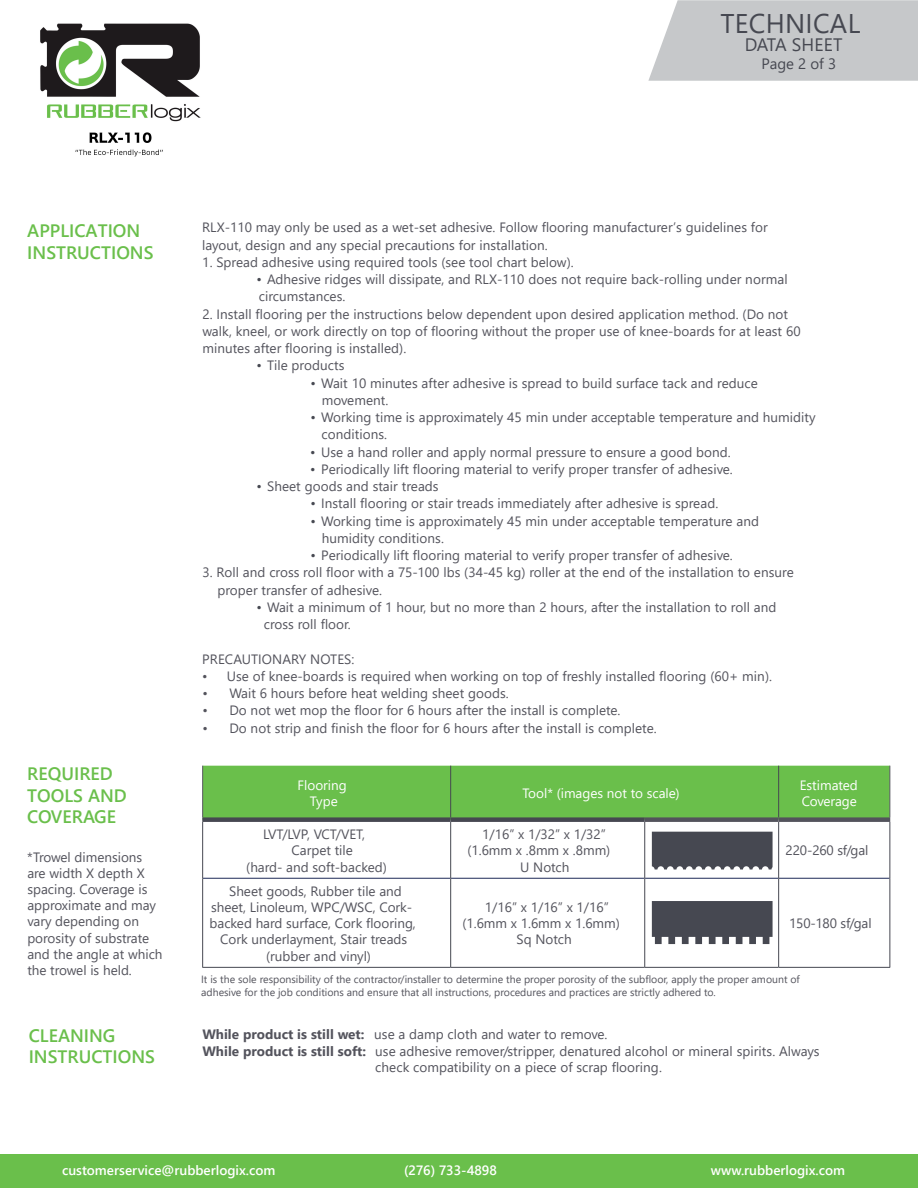
<style>
.page{position:relative;width:918px;height:1188px;background:#fff}
.page>*{position:absolute;margin:0;border:0;box-sizing:border-box;transform-origin:0 0}
.t1{font:27px "Segoe UI";letter-spacing:.01em;color:#464851}
.t2{font:600 18px/21.6px "Segoe UI";color:#6abf4b}
.t3{font:18px "Segoe UI";letter-spacing:.005em;color:#464851}
.t4{font:15px "Segoe UI";color:#464851}
.t5{font:13.5px/17.2px "Segoe UI";letter-spacing:.005em;color:#53535c}
.t6{font:600 13.5px "Segoe UI";color:#fff}
.t7{font:13.5px/16.2px "Segoe UI";color:#fff;text-align:center}
.t8{font:10.5px/12.6px "Segoe UI";color:#53535c}
.s1{color:#464851}
.s2{font-weight:700}
</style>
<div class="page">
<div style="left:203px;top:766px;width:686px;height:51px;background:#6abf4b"></div>
<hr style="left:203px;top:878px;width:247px;height:1px;background:#1d2957">
<hr style="left:451px;top:878px;width:193px;height:1px;background:#1d2957">
<hr style="left:645px;top:878px;width:133px;height:1px;background:#1d2957">
<hr style="left:779px;top:878px;width:110px;height:1px;background:#1d2957">
<hr style="left:202px;top:822px;width:1px;height:56px;background:#464851">
<hr style="left:450px;top:822px;width:1px;height:56px;background:#464851">
<hr style="left:644px;top:822px;width:1px;height:56px;background:#464851">
<hr style="left:778px;top:822px;width:1px;height:56px;background:#464851">
<hr style="left:889px;top:822px;width:1px;height:56px;background:#464851">
<hr style="left:202px;top:878px;width:1px;height:89px;background:#464851">
<hr style="left:450px;top:878px;width:1px;height:89px;background:#464851">
<hr style="left:644px;top:878px;width:1px;height:89px;background:#464851">
<hr style="left:778px;top:878px;width:1px;height:89px;background:#464851">
<hr style="left:889px;top:878px;width:1px;height:89px;background:#464851">
<hr style="left:202px;top:967px;width:249px;height:1px;background:#464851">
<hr style="left:451px;top:967px;width:194px;height:1px;background:#464851">
<hr style="left:645px;top:967px;width:134px;height:1px;background:#464851">
<hr style="left:779px;top:967px;width:111px;height:1px;background:#464851">
<hr style="left:450px;top:766px;width:1px;height:51px;background:#464851">
<hr style="left:778px;top:766px;width:1px;height:51px;background:#464851">
<hr style="left:202px;top:766px;width:1px;height:51px;background:#5a5962">
<hr style="left:889px;top:766px;width:1px;height:51px;background:#5a5962">
<div style="left:202px;top:817px;width:249px;height:5px;background:#464851"></div>
<div style="left:451px;top:817px;width:194px;height:5px;background:#464851"></div>
<div style="left:645px;top:817px;width:134px;height:5px;background:#53535c"></div>
<div style="left:779px;top:817px;width:111px;height:5px;background:#53535c"></div>
<div style="left:652px;top:832px;width:121px;height:37px;background:#464851"></div>
<svg style="left:652px;top:901px;width:121px;height:43px;background:#55575f"></svg>
<svg style="left:648px;top:0;width:270px;height:81px;background:#c9cbcd"></svg>
<div style="left:0;top:1155px;width:918px;height:33px;background:#6abf4b"></div>
<img style="left:40px;top:23px;width:161px;height:134px">
<h1 class="t1" style="left:720px;top:-2px;width:141px">TECHNICAL</h1>
<h2 class="t3" style="left:745px;top:28px;width:99px">DATA SHEET</h2>
<p class="t4" style="left:762px;top:50px;width:76px">Page 2 of 3</p>
<h2 class="t2" style="left:27px;top:219px;width:128px">APPLICATION<br>INSTRUCTIONS</h2>
<h2 class="t2" style="left:27px;top:761px;width:101px">REQUIRED<br>TOOLS AND<br>COVERAGE</h2>
<p class="t5" style="left:27px;top:847px;width:137px;line-height:16.2px">*Trowel dimensions are width X depth X spacing. Coverage is approximate and may vary depending on porosity of substrate and the angle at which the trowel is held.</p>
<h2 class="t2" style="left:29px;top:1023px;width:128px">CLEANING<br>INSTRUCTIONS</h2>
<p class="t5" style="left:202px;top:218px;width:567px">RLX-110 may only be used as a wet-set adhesive. Follow flooring manufacturer’s guidelines for layout, design and any special precautions for installation.</p>
<p class="t5" style="left:202px;top:252px;width:373px">1. Spread adhesive using required tools (see tool chart below).</p>
<p class="t5" style="left:256px;top:270px;width:533px"><span class="s1">•</span> Adhesive ridges will dissipate, and RLX-110 does not require back-rolling under normal circumstances.</p>
<p class="t5" style="left:202px;top:304px;width:600px">2. Install flooring per the instructions below dependent upon desired application method. (Do not walk, kneel, or work directly on top of flooring without the proper use of knee-boards for at least 60 minutes after flooring is installed).</p>
<p class="t5" style="left:256px;top:356px;width:89px"><span class="s1">•</span> Tile products</p>
<p class="t5" style="left:322px;top:373px;width:438px;text-indent:-11px"><span class="s1">•</span> Wait 10 minutes after adhesive is spread to build surface tack and reduce movement.</p>
<p class="t5" style="left:322px;top:408px;width:496px;text-indent:-11px"><span class="s1">•</span> Working time is approximately 45 min under acceptable temperature and humidity conditions.</p>
<p class="t5" style="left:310px;top:442px;width:422px"><span class="s1">•</span> Use a hand roller and apply normal pressure to ensure a good bond.</p>
<p class="t5" style="left:310px;top:459px;width:424px"><span class="s1">•</span> Periodically lift flooring material to verify proper transfer of adhesive.</p>
<p class="t5" style="left:256px;top:477px;width:184px"><span class="s1">•</span> Sheet goods and stair treads</p>
<p class="t5" style="left:310px;top:494px;width:409px"><span class="s1">•</span> Install flooring or stair treads immediately after adhesive is spread.</p>
<p class="t5" style="left:322px;top:511px;width:439px;text-indent:-11px"><span class="s1">•</span> Working time is approximately 45 min under acceptable temperature and humidity conditions.</p>
<p class="t5" style="left:310px;top:546px;width:424px"><span class="s1">•</span> Periodically lift flooring material to verify proper transfer of adhesive.</p>
<p class="t5" style="left:218px;top:563px;width:578px;text-indent:-15px">3. Roll and cross roll floor with a 75-100 lbs (34-45 kg) roller at the end of the installation to ensure proper transfer of adhesive.</p>
<p class="t5" style="left:264px;top:597px;width:514px;text-indent:-7px"><span class="s1">•</span> Wait a minimum of 1 hour, but no more than 2 hours, after the installation to roll and cross roll floor.</p>
<p class="t5" style="left:202px;top:649px;width:154px">PRECAUTIONARY NOTES:</p>
<p class="t5" style="left:202px;top:666px;width:571px">• Use of knee-boards is required when working on top of freshly installed flooring (60+ min).</p>
<p class="t5" style="left:202px;top:684px;width:308px">• Wait 6 hours before heat welding sheet goods.</p>
<p class="t5" style="left:202px;top:701px;width:420px">• Do not wet mop the floor for 6 hours after the install is complete.</p>
<p class="t5" style="left:202px;top:718px;width:456px">• Do not strip and finish the floor for 6 hours after the install is complete.</p>
<p class="t7" style="left:298px;top:776px;width:51px">Flooring<br>Type</p>
<p class="t7" style="left:523px;top:784px;width:159px">Tool* (images not to scale)</p>
<p class="t7" style="left:800px;top:776px;width:60px;text-align:left">Estimated<br>Coverage</p>
<p class="t5" style="left:263px;top:824px;width:103px">LVT/LVP, VCT/VET,</p>
<p class="t5" style="left:292px;top:841px;width:63px">Carpet tile</p>
<p class="t5" style="left:246px;top:857px;width:142px">(hard- and soft-backed)</p>
<p class="t5" style="left:482px;top:824px;width:125px">1/16” x 1/32” x 1/32”</p>
<p class="t5" style="left:467px;top:841px;width:144px">(1.6mm x .8mm x .8mm)</p>
<p class="t5" style="left:520px;top:857px;width:51px">U Notch</p>
<p class="t5" style="left:786px;top:841px;width:84px">220-260 sf/gal</p>
<p class="t5" style="left:229px;top:881px;width:174px">Sheet goods, Rubber tile and</p>
<p class="t5" style="left:211px;top:897px;width:203px">sheet, Linoleum, WPC/WSC, Cork-</p>
<p class="t5" style="left:210px;top:914px;width:208px">backed hard surface, Cork flooring,</p>
<p class="t5" style="left:220px;top:930px;width:188px">Cork underlayment, Stair treads</p>
<p class="t5" style="left:266px;top:946px;width:106px">(rubber and vinyl)</p>
<p class="t5" style="left:485px;top:897px;width:126px">1/16” x 1/16” x 1/16”</p>
<p class="t5" style="left:462px;top:914px;width:159px">(1.6mm x 1.6mm x 1.6mm)</p>
<p class="t5" style="left:517px;top:930px;width:57px">Sq Notch</p>
<p class="t5" style="left:789px;top:914px;width:84px">150-180 sf/gal</p>
<p class="t8" style="left:201px;top:972px;width:600px">It is the sole responsibility of the contractor/installer to determine the proper porosity of the subfloor, apply the proper amount of adhesive for the job conditions and ensure that all instructions, procedures and practices are strictly adhered to.</p>
<p class="t5" style="left:202px;top:1024px;width:407px"><span class="s2">While product is still wet:</span> use a damp cloth and water to remove.</p>
<p class="t5" style="left:202px;top:1041px;width:619px"><span class="s2">While product is still soft:</span> use adhesive remover/stripper, denatured alcohol or mineral spirits. Always</p>
<p class="t5" style="left:375px;top:1057px;width:288px">check compatibility on a piece of scrap flooring.</p>
<p class="t6" style="left:62px;top:1158px;width:215px">customerservice@rubberlogix.com</p>
<p class="t6" style="left:404px;top:1157px;width:94px">(276) 733-4898</p>
<p class="t6" style="left:711px;top:1157px;width:136px">www.rubberlogix.com</p>
</div>
